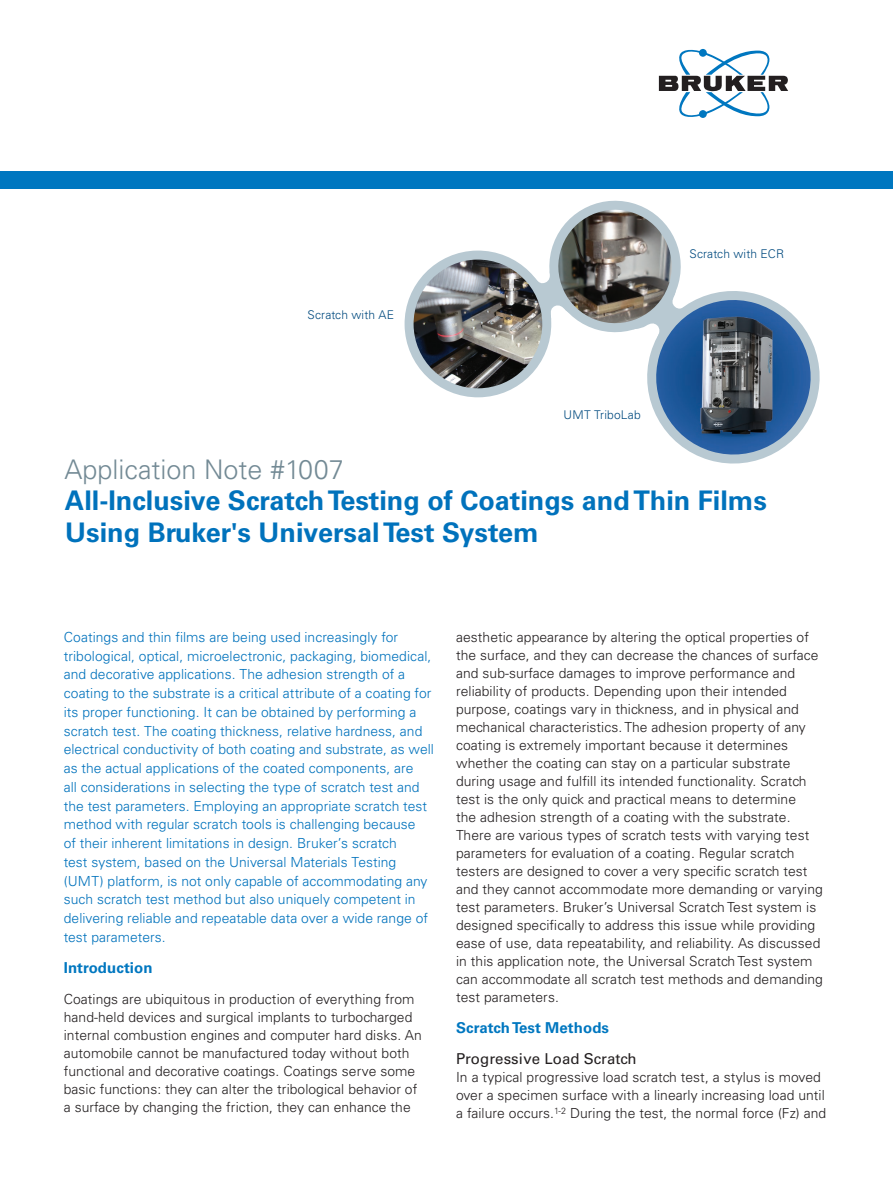
<style>
.page{position:relative;width:893px;height:1187px;background:#fff}
.page>*{position:absolute;margin:0;border:0;box-sizing:border-box;transform-origin:0 0}
.t1{font:700 27px/31.5px "Univers LT Std";color:#0072bc}
.t2{font:300 27px "Univers LT Std";color:#738a95}
.t3{font:700 15px "Univers LT Std";letter-spacing:.005em;color:#0077c0}
.t4{font:15px "Univers LT Std";letter-spacing:.005em;color:#231f20}
.t5{font:300 13.8px/18px "Univers LT Std";letter-spacing:.005em;color:#231f20}
.t6{font:300 13.8px/18.8px "Univers LT Std";letter-spacing:.005em;color:#0072bc}
.t7{font:300 12px "Univers LT Std";letter-spacing:.01em;color:#004a7f}
</style>
<div class="page">
<svg style="left:409px;top:188px;width:427px;height:276px"></svg>
<svg style="left:659px;top:48px;width:129px;height:70px"></svg>
<div style="left:0;top:171px;width:893px;height:17px;background:#0077c0"></div>
<p class="t7" style="left:307px;top:307px;width:88px">Scratch with AE</p>
<p class="t7" style="left:689px;top:246px;width:96px">Scratch with ECR</p>
<p class="t7" style="left:564px;top:407px;width:79px">UMT TriboLab</p>
<h1 class="t2" style="left:65px;top:452px;width:281px">Application Note #1007</h1>
<h1 class="t1" style="left:65px;top:485px;width:703px">All-Inclusive Scratch Testing of Coatings and Thin Films<br>Using Bruker's Universal Test System</h1>
<p class="t6" style="left:64px;top:627px;width:372px">Coatings and thin films are being used increasingly for tribological, optical, microelectronic, packaging, biomedical, and decorative applications. The adhesion strength of a coating to the substrate is a critical attribute of a coating for its proper functioning. It can be obtained by performing a scratch test. The coating thickness, relative hardness, and electrical conductivity of both coating and substrate, as well as the actual applications of the coated components, are<br>all considerations in selecting the type of scratch test and the test parameters. Employing an appropriate scratch test method with regular scratch tools is challenging because<br>of their inherent limitations in design. Bruker’s scratch<br>test system, based on the Universal Materials Testing (UMT) platform, is not only capable of accommodating any such scratch test method but also uniquely competent in delivering reliable and repeatable data over a wide range of test parameters.</p>
<p class="t3" style="left:64px;top:958px;width:90px">Introduction</p>
<p class="t5" style="left:64px;top:989px;width:360px">Coatings are ubiquitous in production of everything from hand-held devices and surgical implants to turbocharged internal combustion engines and computer hard disks. An automobile cannot be manufactured today without both functional and decorative coatings. Coatings serve some basic functions: they can alter the tribological behavior of a surface by changing the friction, they can enhance the</p>
<p class="t5" style="left:456px;top:628px;width:368px">aesthetic appearance by altering the optical properties of the surface, and they can decrease the chances of surface and sub-surface damages to improve performance and reliability of products. Depending upon their intended purpose, coatings vary in thickness, and in physical and mechanical characteristics. The adhesion property of any coating is extremely important because it determines whether the coating can stay on a particular substrate during usage and fulfill its intended functionality. Scratch test is the only quick and practical means to determine<br>the adhesion strength of a coating with the substrate.<br>There are various types of scratch tests with varying test parameters for evaluation of a coating. Regular scratch testers are designed to cover a very specific scratch test and they cannot accommodate more demanding or varying test parameters. Bruker’s Universal Scratch Test system is designed specifically to address this issue while providing ease of use, data repeatability, and reliability. As discussed in this application note, the Universal Scratch Test system can accommodate all scratch test methods and demanding test parameters.</p>
<p class="t3" style="left:456px;top:1018px;width:155px">Scratch Test Methods</p>
<p class="t4" style="left:456px;top:1049px;width:182px">Progressive Load Scratch</p>
<p class="t5" style="left:456px;top:1067px;width:372px">In a typical progressive load scratch test, a stylus is moved over a specimen surface with a linearly increasing load until a failure occurs.<sup>1-2</sup> During the test, the normal force (Fz) and</p>
</div>
